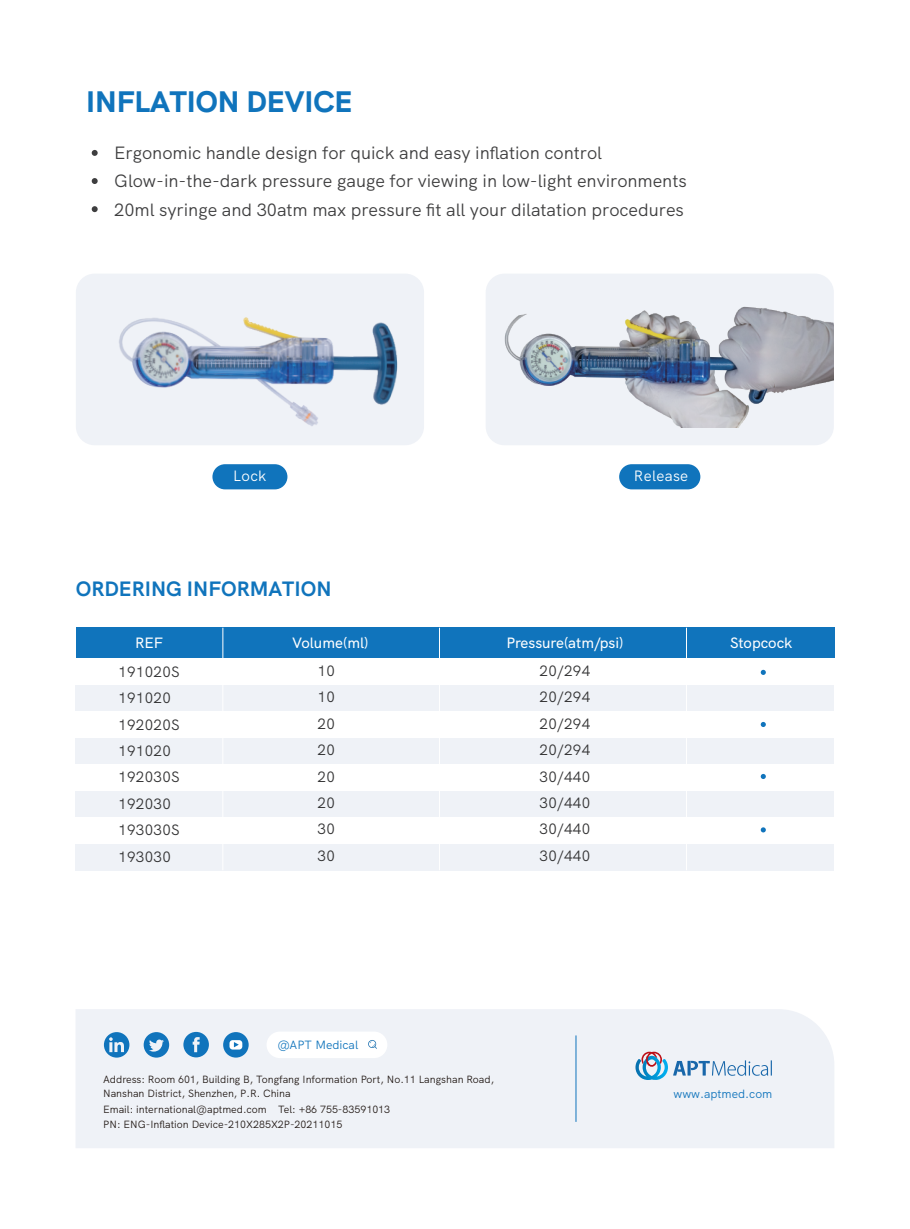
<style>
.page{position:relative;width:910px;height:1229px;background:#fff}
.page>*{position:absolute;margin:0;border:0;box-sizing:border-box;transform-origin:0 0}
.t1{font:800 29.7px "HK Grotesk";color:#1074bc}
.t2{font:700 20.85px "HK Grotesk";color:#1074bc}
.t3{font:17.85px/28.5px "HK Grotesk";letter-spacing:-.005em;color:#3e3e3f}
.t4{font:15px/26.4px "HK Grotesk";letter-spacing:.02em;color:#333334;text-align:justify}
.t5{font:500 15px "HK Grotesk";color:#fff}
.t6{font:15px "HK Grotesk";letter-spacing:.02em;color:#fff}
.t7{font:12px "HK Grotesk";color:#1074bc}
.t8{font:10.5px/13.4px "HK Grotesk";color:#211814}
</style>
<div class="page">
<div style="left:76px;top:685px;width:758px;height:26px;background:#eff2f7"></div>
<div style="left:76px;top:738px;width:758px;height:26px;background:#eff2f7"></div>
<div style="left:76px;top:791px;width:758px;height:26px;background:#eff2f7"></div>
<div style="left:76px;top:844px;width:758px;height:26px;background:#eff2f7"></div>
<div style="left:76px;top:628px;width:758px;height:30px;background:#1074bc"></div>
<hr style="left:222px;top:628px;width:1px;height:242px;background:#fff">
<hr style="left:439px;top:628px;width:1px;height:242px;background:#fff">
<hr style="left:686px;top:628px;width:1px;height:242px;background:#fff">
<div style="left:76px;top:274px;width:348px;height:171px;background:#eff2f7;border-radius:19px"></div>
<div style="left:212px;top:464px;width:75px;height:25px;background:#1074bc;border-radius:13px"></div>
<div style="left:486px;top:274px;width:348px;height:171px;background:#eff2f7;border-radius:19px"></div>
<div style="left:619px;top:464px;width:81px;height:25px;background:#1074bc;border-radius:13px"></div>
<div style="left:76px;top:1009px;width:758px;height:139px;background:#eff2f7"></div>
<hr style="left:576px;top:1035px;width:1px;height:87px;background:#1074bc">
<div style="left:267px;top:1031px;width:120px;height:27px;background:#fff;border-radius:13px"></div>
<svg style="left:368px;top:1040px;width:9px;height:9px"></svg>
<svg style="left:144px;top:1032px;width:25px;height:25px"></svg>
<svg style="left:104px;top:1032px;width:25px;height:25px"></svg>
<svg style="left:635px;top:1052px;width:137px;height:28px"></svg>
<div style="left:223px;top:1032px;width:26px;height:25px;background:#1074bc;border-radius:50%"></div>
<svg style="left:229px;top:1040px;width:13px;height:9px"></svg>
<svg style="left:183px;top:1032px;width:26px;height:25px"></svg>
<img style="left:119px;top:274px;width:292px;height:197px">
<img style="left:504px;top:278px;width:330px;height:149px">
<svg style="left:92px;top:150px;width:6px;height:6px"></svg>
<svg style="left:92px;top:178px;width:6px;height:6px"></svg>
<svg style="left:92px;top:206px;width:6px;height:6px"></svg>
<svg style="left:761px;top:670px;width:5px;height:5px"></svg>
<svg style="left:761px;top:722px;width:5px;height:5px"></svg>
<svg style="left:761px;top:774px;width:5px;height:5px"></svg>
<svg style="left:761px;top:827px;width:5px;height:5px"></svg>
<h1 class="t1" style="left:86px;top:78px;width:268px">INFLATION DEVICE</h1>
<h3 class="t3" style="left:114px;top:137px;width:574px">Ergonomic handle design for quick and easy inflation control<br>Glow-in-the-dark pressure gauge for viewing in low-light environments<br>20ml syringe and 30atm max pressure fit all your dilatation procedures</h3>
<h3 class="t6" style="left:233px;top:464px;width:35px">Lock</h3>
<h3 class="t6" style="left:634px;top:464px;width:56px">Release</h3>
<h2 class="t2" style="left:76px;top:572px;width:257px">ORDERING INFORMATION</h2>
<h3 class="t5" style="left:135px;top:631px;width:30px">REF</h3>
<h3 class="t5" style="left:292px;top:631px;width:78px">Volume(ml)</h3>
<h3 class="t5" style="left:506px;top:631px;width:119px">Pressure(atm/psi)</h3>
<h3 class="t5" style="left:730px;top:631px;width:64px">Stopcock</h3>
<h3 class="t4" style="left:318px;top:656px;width:19px">10<br>10<br>20<br>20<br>20<br>20<br>30<br>30</h3>
<h3 class="t4" style="left:539px;top:656px;width:52px">20/294<br>20/294<br>20/294<br>20/294<br>30/440<br>30/440<br>30/440<br>30/440</h3>
<h3 class="t4" style="left:118px;top:657px;width:63px;text-align:left">191020S<br>191020<br>192020S<br>191020<br>192030S<br>192030<br>193030S<br>193030</h3>
<p class="t7" style="left:277px;top:1035px;width:82px">@APT Medical</p>
<p class="t8" style="left:103px;top:1072px;width:393px">Address: Room 601, Building B, Tongfang Information Port, No.11 Langshan Road,<br>Nanshan District, Shenzhen, P.R. China</p>
<p class="t8" style="left:103px;top:1101px;width:288px;line-height:14.9px">Email: international@aptmed.com Tel: +86 755-83591013<br>PN: ENG-Inflation Device-210X285X2P-20211015</p>
<p class="t7" style="left:673px;top:1085px;width:100px">www.aptmed.com</p>
</div>
